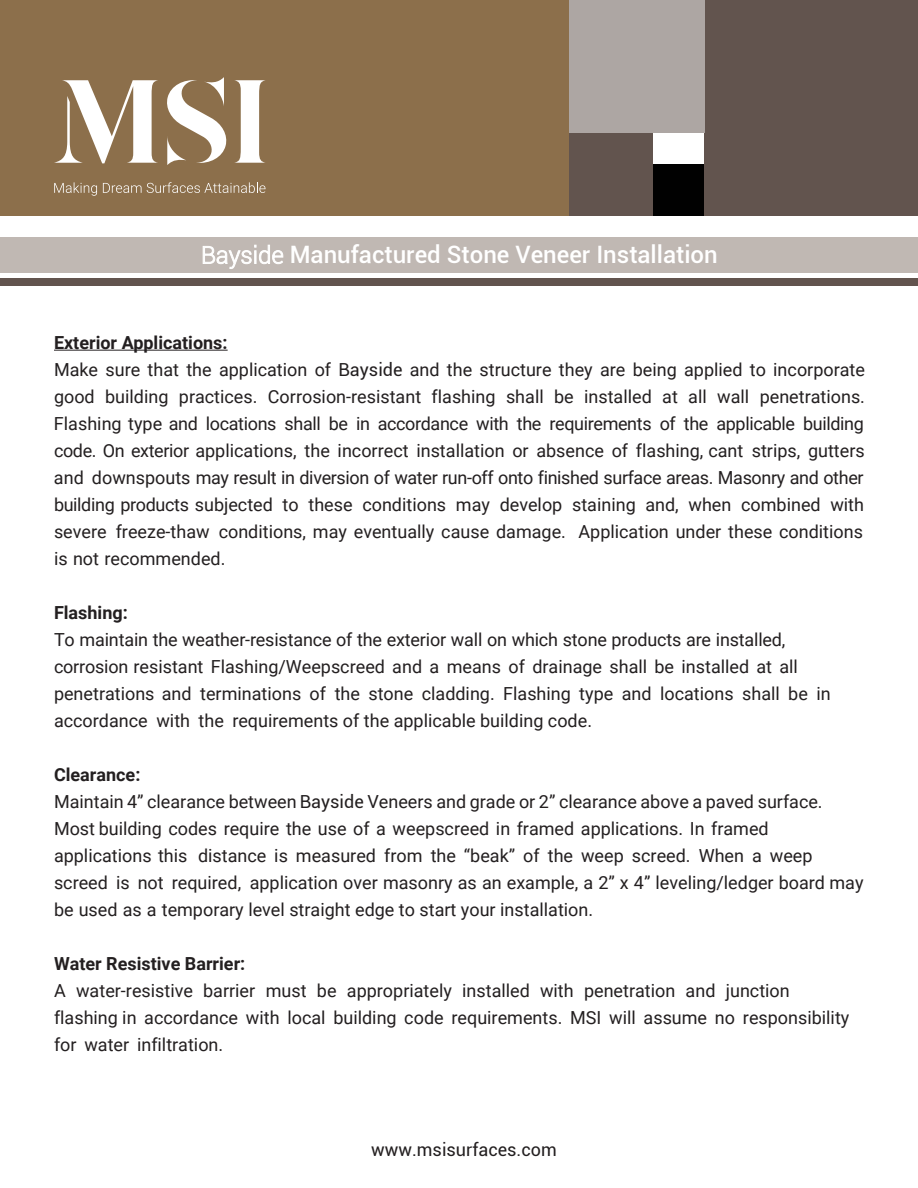
<style>
.page{position:relative;width:918px;height:1188px;background:#fff}
.page>*{position:absolute;margin:0;border:0;box-sizing:border-box;transform-origin:0 0}
.t1{font:500 24px "Roboto";color:#fff}
.t2{font:18px/27px "Roboto";color:#231f20}
.t3{font:700 18px "Roboto";color:#231f20}
.s1{font-weight:300}
.s2{font-weight:700}
</style>
<div class="page">
<hr style="left:54px;top:350px;width:174px;height:1px;background:#231f20">
<div style="left:0;top:237px;width:918px;height:36px;background:#c0b8b3"></div>
<div style="left:0;top:279px;width:918px;height:7px;background:#62544e"></div>
<div style="left:0;top:0;width:569px;height:216px;background:#8c6f4b"></div>
<div style="left:704px;top:0;width:214px;height:216px;background:#62544e"></div>
<div style="left:569px;top:0;width:135px;height:133px;background:#ada6a3"></div>
<div style="left:569px;top:133px;width:84px;height:83px;background:#62544e"></div>
<div style="left:653px;top:164px;width:51px;height:52px;background:#010101"></div>
<svg style="left:54px;top:182px;width:43px;height:14px"></svg>
<svg style="left:103px;top:182px;width:162px;height:11px"></svg>
<svg style="left:54px;top:80px;width:104px;height:83px"></svg>
<svg style="left:234px;top:80px;width:31px;height:83px"></svg>
<svg style="left:167px;top:77px;width:60px;height:88px"></svg>
<p class="t1" style="left:201px;top:238px;width:518px"><span class="s1">Bayside</span> Manufactured Stone Veneer Installation</p>
<p class="t3" style="left:54px;top:330px;width:175px">Exterior Applications:</p>
<p class="t2" style="left:54px;top:355px;width:813px;text-align:justify">Make sure that the application of Bayside and the structure they are being applied to incorporate good building practices. Corrosion-resistant flashing shall be installed at all wall penetrations.<br>Flashing type and locations shall be in accordance with the requirements of the applicable building code. On exterior applications, the incorrect installation or absence of flashing, cant strips, gutters and downspouts may result in diversion of water run-off onto finished surface areas. Masonry and other building products subjected to these conditions may develop staining and, when combined with severe freeze-thaw conditions, may eventually cause damage. Application under these conditions is not recommended.</p>
<p class="t2" style="left:54px;top:598px;width:778px"><span class="s2">Flashing:<br></span>To maintain the weather-resistance of the exterior wall on which stone products are installed, corrosion resistant Flashing/Weepscreed and a means of drainage shall be installed at all penetrations and terminations of the stone cladding. Flashing type and locations shall be in accordance with the requirements of the applicable building code.</p>
<p class="t2" style="left:54px;top:760px;width:811px"><span class="s2">Clearance:<br></span>Maintain 4” clearance between Bayside Veneers and grade or 2” clearance above a paved surface.<br>Most building codes require the use of a weepscreed in framed applications. In framed applications this distance is measured from the “beak” of the weep screed. When a weep screed is not required, application over masonry as an example, a 2” x 4” leveling/ledger board may be used as a temporary level straight edge to start your installation.</p>
<p class="t2" style="left:54px;top:949px;width:797px"><span class="s2">Water Resistive Barrier:<br></span>A water-resistive barrier must be appropriately installed with penetration and junction flashing in accordance with local building code requirements. MSI will assume no responsibility for water infiltration.</p>
<p class="t2" style="left:371px;top:1136px;width:187px">www.msisurfaces.com</p>
</div>
